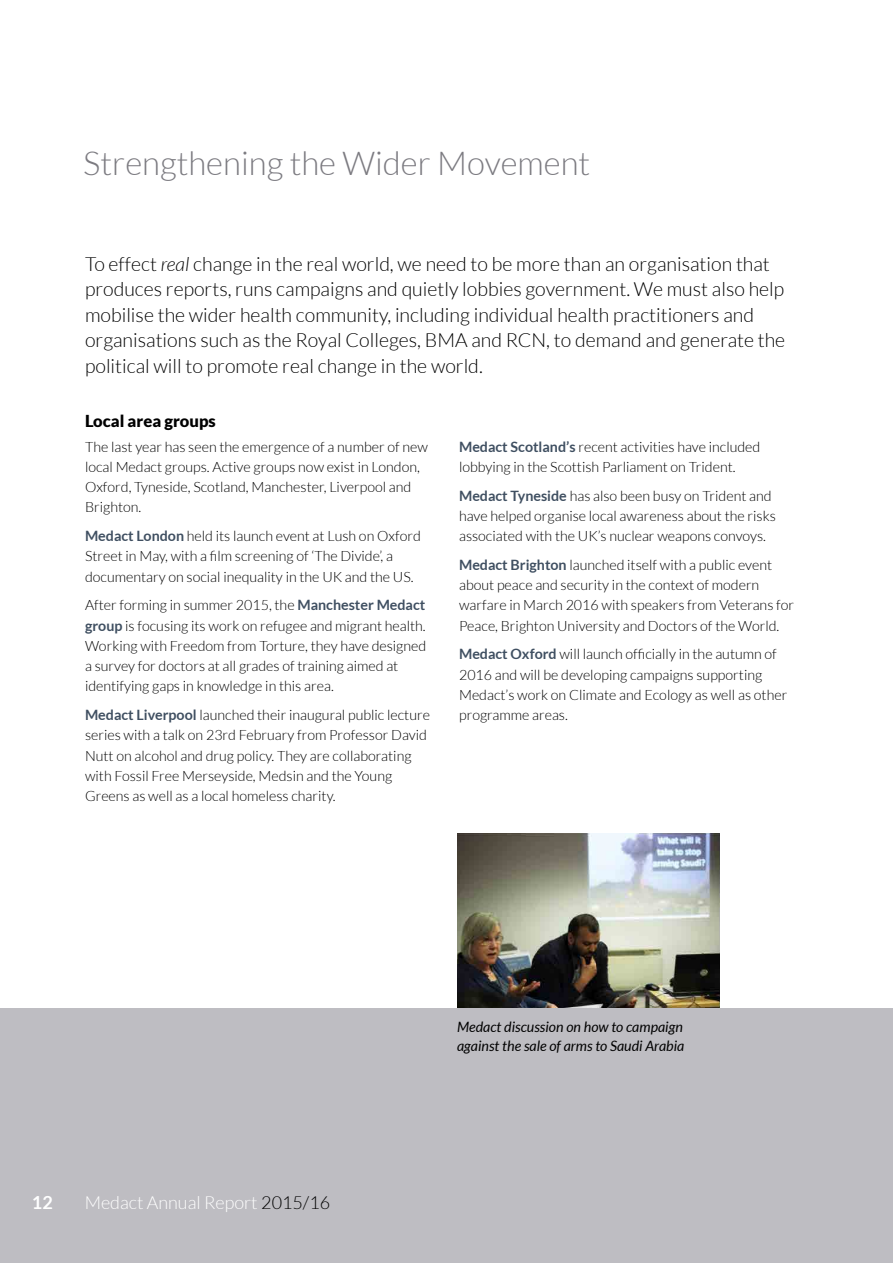
<style>
.page{position:relative;width:893px;height:1263px;background:#fff}
.page>*{position:absolute;margin:0;border:0;box-sizing:border-box;transform-origin:0 0}
.include_in_toc{font:300 33px "Lato";color:#7c7b81}
.intro_para{font:300 19.5px/25.5px "Lato";color:#000}
.t1{font:300 18px "Lato";color:#fff}
.t2{font:700 18px "Lato";color:#fff}
.Subhead{font:900 16.5px "Lato";color:#000}
.body_text{font:300 14.25px/20.2px "Lato";color:#000}
.t3{font:italic 14.25px/18.8px "Lato";color:#000}
.s1{font-style:italic}
.s2{font-weight:700;color:#3f4f61}
.s3{color:#000}
</style>
<div class="page">
<div style="left:0;top:1008px;width:893px;height:255px;background:#bebdc2"></div>
<img style="left:457px;top:833px;width:262px;height:175px">
<p class="include_in_toc" style="left:83px;top:145px;width:509px">Strengthening the Wider Movement</p>
<p class="intro_para" style="left:85px;top:251px;width:702px">To effect <span class="s1">real</span> change in the real world, we need to be more than an organisation that produces reports, runs campaigns and quietly lobbies government. We must also help mobilise the wider health community, including individual health practitioners and organisations such as the Royal Colleges, BMA and RCN, to demand and generate the political will to promote real change in the world.</p>
<p class="Subhead" style="left:85px;top:411px;width:132px">Local area groups</p>
<p class="body_text" style="left:85px;top:436px;width:344px">The last year has seen the emergence of a number of new local Medact groups. Active groups now exist in London, Oxford, Tyneside, Scotland, Manchester, Liverpool and Brighton.</p>
<p class="body_text" style="left:85px;top:526px;width:337px"><span class="s2">Medact London</span> held its launch event at Lush on Oxford<br>Street in May, with a film screening of ‘The Divide’, a documentary on social inequality in the UK and the US.</p>
<p class="body_text" style="left:85px;top:595px;width:343px">After forming in summer 2015, the <span class="s2">Manchester Medact group</span> is focusing its work on refugee and migrant health.<br>Working with Freedom from Torture, they have designed a survey for doctors at all grades of training aimed at identifying gaps in knowledge in this area.</p>
<p class="body_text" style="left:85px;top:705px;width:346px"><span class="s2">Medact Liverpool</span> launched their inaugural public lecture series with a talk on 23rd February from Professor David Nutt on alcohol and drug policy. They are collaborating with Fossil Free Merseyside, Medsin and the Young Greens as well as a local homeless charity.</p>
<p class="body_text" style="left:459px;top:436px;width:303px"><span class="s2">Medact Scotland’s</span> recent activities have included lobbying in the Scottish Parliament on Trident.</p>
<p class="body_text" style="left:459px;top:485px;width:318px"><span class="s2">Medact Tyneside</span> has also been busy on Trident and have helped organise local awareness about the risks associated with the UK’s nuclear weapons convoys.</p>
<p class="body_text" style="left:459px;top:555px;width:337px"><span class="s2">Medact Brighton</span> launched itself with a public event about peace and security in the context of modern warfare in March 2016 with speakers from Veterans for Peace, Brighton University and Doctors of the World.</p>
<p class="body_text" style="left:459px;top:644px;width:330px"><span class="s2">Medact Oxford</span> will launch officially in the autumn of 2016 and will be developing campaigns supporting Medact’s work on Climate and Ecology as well as other programme areas.</p>
<p class="t2" style="left:32px;top:1192px;width:22px">12</p>
<p class="t1" style="left:85px;top:1193px;width:247px">Medact Annual Report <span class="s3">2015/16</span></p>
<p class="t3" style="left:457px;top:1018px;width:229px">Medact discussion on how to campaign against the sale of arms to Saudi Arabia</p>
</div>
